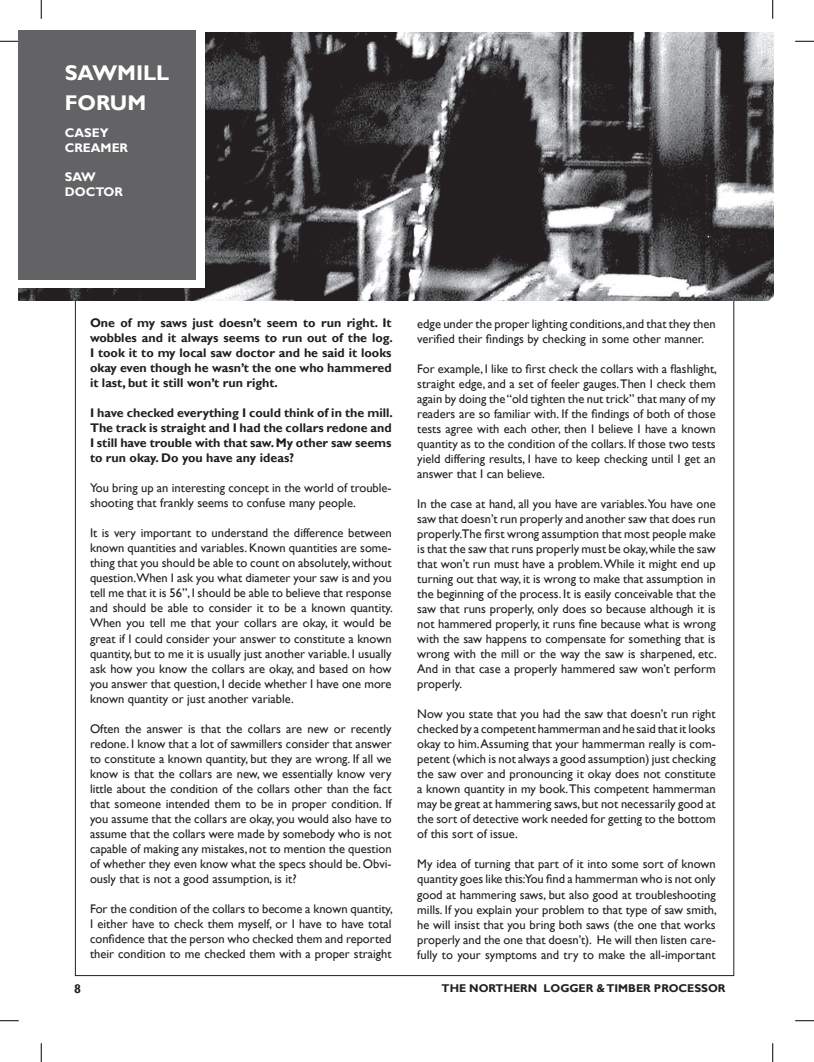
<style>
.page{position:relative;width:814px;height:1062px;background:#fff}
.page>*{position:absolute;margin:0;border:0;box-sizing:border-box;transform-origin:0 0}
.t1{font:700 21.25px/30px "Gill Sans";color:#fff}
.t2{font:12.5px/15px "Gill Sans";color:#231f20;text-align:justify}
.t3{font:700 12.5px/15px "Gill Sans";color:#231f20;text-align:justify}
.t4{font:700 12.5px/15px "Gill Sans";color:#fff}
.t5{font:700 11.25px "Gill Sans";color:#231f20}
</style>
<div class="page">
<img style="left:19px;top:33px;width:754px;height:267px">
<div style="left:19px;top:19px;width:186px;height:269px;background:#fff"></div>
<div style="left:19px;top:30px;width:177px;height:250px;background:#636366"></div>
<svg style="left:0;top:40px;width:19px;height:2px"></svg>
<svg style="left:795px;top:40px;width:19px;height:2px"></svg>
<svg style="left:0;top:1020px;width:19px;height:1px"></svg>
<svg style="left:795px;top:1020px;width:19px;height:1px"></svg>
<svg style="left:40px;top:0;width:2px;height:19px"></svg>
<svg style="left:40px;top:1043px;width:2px;height:18px"></svg>
<svg style="left:772px;top:0;width:1px;height:19px"></svg>
<svg style="left:772px;top:1043px;width:1px;height:18px"></svg>
<h1 class="t1" style="left:65px;top:59px;width:106px">SAWMILL<br>FORUM</h1>
<p class="t4" style="left:65px;top:126px;width:65px">CASEY<br>CREAMER</p>
<p class="t4" style="left:65px;top:170px;width:60px">SAW<br>DOCTOR</p>
<p class="t3" style="left:90px;top:316px;width:304px">One of my saws just doesn’t seem to run right. It wobbles and it always seems to run out of the log.<br>I took it to my local saw doctor and he said it looks okay even though he wasn’t the one who hammered it last, but it still won’t run right.</p>
<p class="t3" style="left:90px;top:406px;width:304px">I have checked everything I could think of in the mill.<br>The track is straight and I had the collars redone and I still have trouble with that saw. My other saw seems to run okay. Do you have any ideas?</p>
<p class="t2" style="left:90px;top:481px;width:303px">You bring up an interesting concept in the world of trouble&shy;shooting that frankly seems to confuse many people.</p>
<p class="t2" style="left:90px;top:526px;width:304px">It is very important to understand the difference between known quantities and variables. Known quantities are some&shy;thing that you should be able to count on absolutely, without question.When I ask you what diameter your saw is and you tell me that it is 56”, I should be able to believe that response and should be able to consider it to be a known quantity.<br>When you tell me that your collars are okay, it would be great if I could consider your answer to constitute a known quantity, but to me it is usually just another variable. I usually ask how you know the collars are okay, and based on how you answer that question, I decide whether I have one more known quantity or just another variable.</p>
<p class="t2" style="left:90px;top:721px;width:303px">Often the answer is that the collars are new or recently redone. I know that a lot of sawmillers consider that answer to constitute a known quantity, but they are wrong. If all we know is that the collars are new, we essentially know very little about the condition of the collars other than the fact that someone intended them to be in proper condition. If you assume that the collars are okay, you would also have to assume that the collars were made by somebody who is not capable of making any mistakes, not to mention the question of whether they even know what the specs should be. Obvi&shy;ously that is not a good assumption, is it?</p>
<p class="t2" style="left:90px;top:901px;width:304px">For the condition of the collars to become a known quantity, I either have to check them myself, or I have to have total confidence that the person who checked them and reported their condition to me checked them with a proper straight</p>
<p class="t2" style="left:417px;top:316px;width:300px">edge under the proper lighting conditions, and that they then verified their findings by checking in some other manner.</p>
<p class="t2" style="left:417px;top:361px;width:301px">For example, I like to first check the collars with a flashlight, straight edge, and a set of feeler gauges. Then I check them again by doing the “old tighten the nut trick” that many of my readers are so familiar with. If the findings of both of those tests agree with each other, then I believe I have a known quantity as to the condition of the collars. If those two tests yield differing results, I have to keep checking until I get an answer that I can believe.</p>
<p class="t2" style="left:417px;top:496px;width:301px">In the case at hand, all you have are variables.You have one saw that doesn’t run properly and another saw that does run properly.The first wrong assumption that most people make is that the saw that runs properly must be okay, while the saw that won’t run must have a problem. While it might end up turning out that way, it is wrong to make that assumption in the beginning of the process. It is easily conceivable that the saw that runs properly, only does so because although it is not hammered properly, it runs fine because what is wrong with the saw happens to compensate for something that is wrong with the mill or the way the saw is sharpened, etc.<br>And in that case a properly hammered saw won’t perform properly.</p>
<p class="t2" style="left:417px;top:706px;width:300px">Now you state that you had the saw that doesn’t run right checked by a competent hammerman and he said that it looks okay to him. Assuming that your hammerman really is com&shy;petent (which is not always a good assumption) just checking the saw over and pronouncing it okay does not constitute a known quantity in my book. This competent hammerman may be great at hammering saws, but not necessarily good at the sort of detective work needed for getting to the bottom of this sort of issue.</p>
<p class="t2" style="left:417px;top:856px;width:301px">My idea of turning that part of it into some sort of known quantity goes like this:You find a hammerman who is not only good at hammering saws, but also good at troubleshooting mills. If you explain your problem to that type of saw smith, he will insist that you bring both saws (the one that works properly and the one that doesn’t). He will then listen care&shy;fully to your symptoms and try to make the all-important</p>
<p class="t3" style="left:74px;top:981px;width:8px">8</p>
<p class="t5" style="left:441px;top:981px;width:285px">THE NORTHERN LOGGER &amp; TIMBER PROCESSOR</p>
</div>
